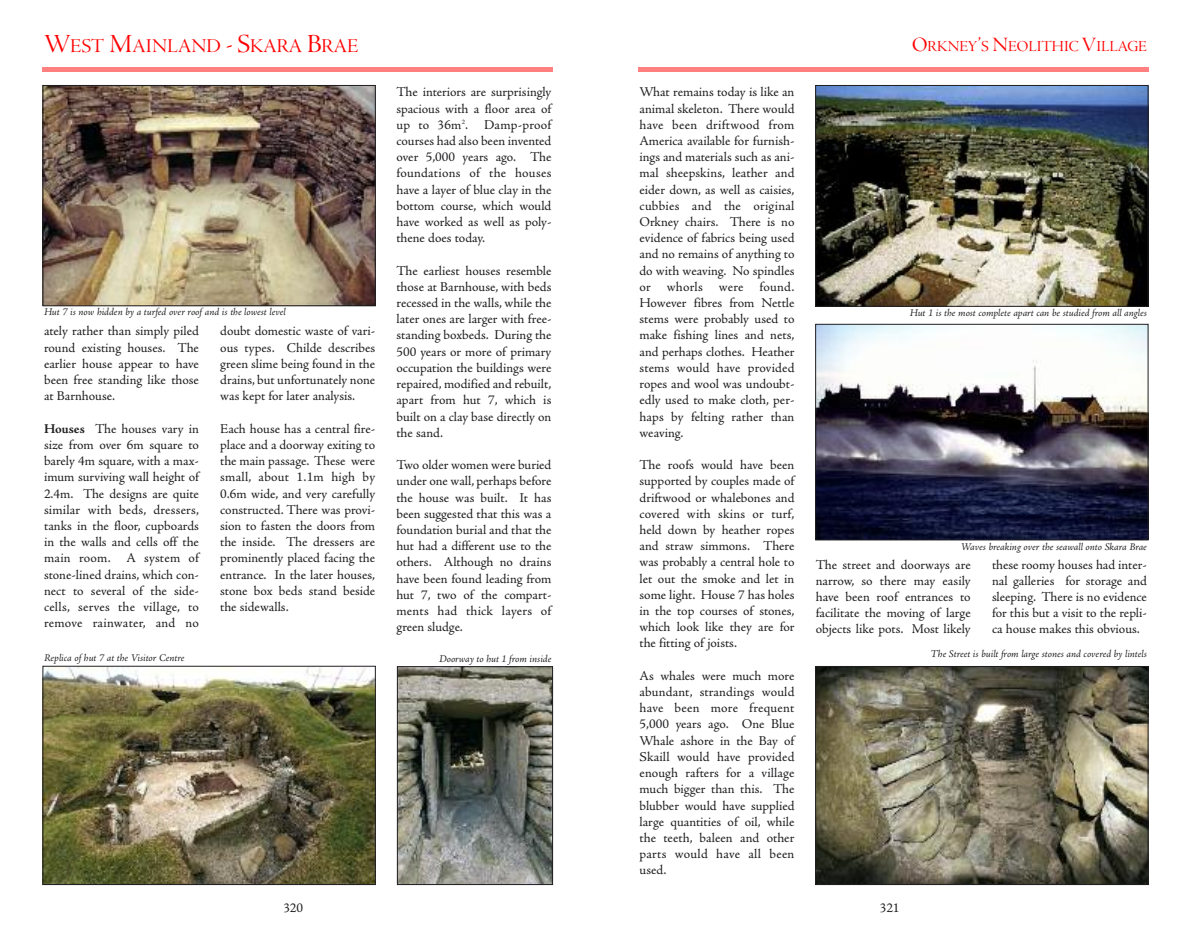
<style>
.page{position:relative;width:1191px;height:936px;background:#fff}
.page>*{position:absolute;margin:0;border:0;box-sizing:border-box;transform-origin:0 0}
.t1{font:20.25px "Adobe Jenson Pro Disp";letter-spacing:-.005em;color:#ff0001}
.t2{font:15.75px "Adobe Jenson Pro Disp";color:#ff0001}
.t3{font:13.5px/16.2px "Adobe Jenson Pro";color:#201e21;text-align:justify}
.t4{font:italic 10.5px "Adobe Jenson Pro";letter-spacing:-.005em;color:#201e21}
.s1{font-size:27px}
.s2{font-size:21px}
.s3{font-weight:700}
</style>
<div class="page">
<hr style="left:638px;top:68px;width:510px;height:4px;background:#ff8080">
<img style="left:817px;top:326px;width:329px;height:212px">
<div style="left:815px;top:324px;width:333px;height:216px;border:1px solid #201e21"></div>
<img style="left:817px;top:87px;width:329px;height:218px">
<div style="left:815px;top:85px;width:333px;height:222px;border:1px solid #201e21"></div>
<img style="left:817px;top:668px;width:329px;height:214px">
<div style="left:815px;top:666px;width:333px;height:218px;border:1px solid #201e21"></div>
<hr style="left:43px;top:68px;width:510px;height:4px;background:#ff8080">
<img style="left:45px;top:87px;width:329px;height:217px">
<div style="left:43px;top:85px;width:333px;height:221px;border:1px solid #201e21"></div>
<img style="left:399px;top:668px;width:152px;height:214px">
<div style="left:397px;top:666px;width:156px;height:218px;border:1px solid #201e21"></div>
<img style="left:45px;top:667px;width:329px;height:215px">
<div style="left:43px;top:665px;width:333px;height:219px;border:1px solid #201e21"></div>
<h1 class="t1" style="left:44px;top:39px;width:316px"><span class="s1">W</span>EST <span class="s1">M</span>AINLAND <span class="s1">- S</span>KARA <span class="s1">B</span>RAE</h1>
<p class="t2" style="left:912px;top:40px;width:236px"><span class="s2">O</span>RKNEY<span class="s2">’</span>S <span class="s2">N</span>EOLITHIC <span class="s2">V</span>ILLAGE</p>
<p class="t4" style="left:44px;top:308px;width:243px">Hut 7 is now hidden by a turfed over roof and is the lowest level</p>
<p class="t3" style="left:44px;top:324px;width:156px">ately rather than simply piled round existing houses. The earlier house appear to have been free standing like those at Barnhouse.</p>
<p class="t3" style="left:44px;top:421px;width:156px"><span class="s3">Houses</span> The houses vary in size from over 6m square to barely 4m square, with a max&shy;imum surviving wall height of 2.4m. The designs are quite similar with beds, dressers, tanks in the floor, cupboards in the walls and cells off the main room. A system of stone-lined drains, which con&shy;nect to several of the side&shy;cells, serves the village, to remove rainwater, and no</p>
<p class="t3" style="left:220px;top:324px;width:156px">doubt domestic waste of vari&shy;ous types. Childe describes green slime being found in the drains, but unfortunately none was kept for later analysis.</p>
<p class="t3" style="left:220px;top:421px;width:156px">Each house has a central fire&shy;place and a doorway exiting to the main passage. These were small, about 1.1m high by 0.6m wide, and very carefully constructed. There was provi&shy;sion to fasten the doors from the inside. The dressers are prominently placed facing the entrance. In the later houses, stone box beds stand beside the sidewalls.</p>
<p class="t3" style="left:396px;top:85px;width:156px">The interiors are surprisingly spacious with a floor area of up to 36m<sup>2</sup>. Damp-proof courses had also been invented over 5,000 years ago. The foundations of the houses have a layer of blue clay in the bottom course, which would have worked as well as poly&shy;thene does today.</p>
<p class="t3" style="left:396px;top:264px;width:156px">The earliest houses resemble those at Barnhouse, with beds recessed in the walls, while the later ones are larger with free&shy;standing boxbeds. During the 500 years or more of primary occupation the buildings were repaired, modified and rebuilt, apart from hut 7, which is built on a clay base directly on the sand.</p>
<p class="t3" style="left:396px;top:458px;width:156px">Two older women were buried under one wall, perhaps before the house was built. It has been suggested that this was a foundation burial and that the hut had a different use to the others. Although no drains have been found leading from hut 7, two of the compart&shy;ments had thick layers of green sludge.</p>
<p class="t4" style="left:44px;top:654px;width:142px">Replica of hut 7 at the Visitor Centre</p>
<p class="t4" style="left:439px;top:654px;width:114px">Doorway to hut 1 from inside</p>
<p class="t3" style="left:639px;top:85px;width:156px">What remains today is like an animal skeleton. There would have been driftwood from America available for furnish&shy;ings and materials such as ani&shy;mal sheepskins, leather and eider down, as well as caisies, cubbies and the original Orkney chairs. There is no evidence of fabrics being used and no remains of anything to do with weaving. No spindles or whorls were found.<br>However fibres from Nettle stems were probably used to make fishing lines and nets, and perhaps clothes. Heather stems would have provided ropes and wool was undoubt&shy;edly used to make cloth, per&shy;haps by felting rather than weaving.</p>
<p class="t3" style="left:639px;top:458px;width:156px">The roofs would have been supported by couples made of driftwood or whalebones and covered with skins or turf, held down by heather ropes and straw simmons. There was probably a central hole to let out the smoke and let in some light. House 7 has holes in the top courses of stones, which look like they are for the fitting of joists.</p>
<p class="t3" style="left:639px;top:669px;width:156px">As whales were much more abundant, strandings would have been more frequent 5,000 years ago. One Blue Whale ashore in the Bay of Skaill would have provided enough rafters for a village much bigger than this. The blubber would have supplied large quantities of oil, while the teeth, baleen and other parts would have all been used.</p>
<p class="t4" style="left:909px;top:308px;width:239px">Hut 1 is the most complete apart can be studied from all angles</p>
<p class="t4" style="left:961px;top:542px;width:188px">Waves breaking over the seawall onto Skara Brae</p>
<p class="t3" style="left:815px;top:557px;width:156px">The street and doorways are narrow, so there may easily have been roof entrances to facilitate the moving of large objects like pots. Most likely</p>
<p class="t3" style="left:992px;top:557px;width:156px">these roomy houses had inter&shy;nal galleries for storage and sleeping. There is no evidence for this but a visit to the repli&shy;ca house makes this obvious.</p>
<p class="t4" style="left:930px;top:650px;width:218px">The Street is built from large stones and covered by lintels</p>
<p class="t3" style="left:283px;top:900px;width:21px">320</p>
<p class="t3" style="left:879px;top:900px;width:21px">321</p>
</div>
